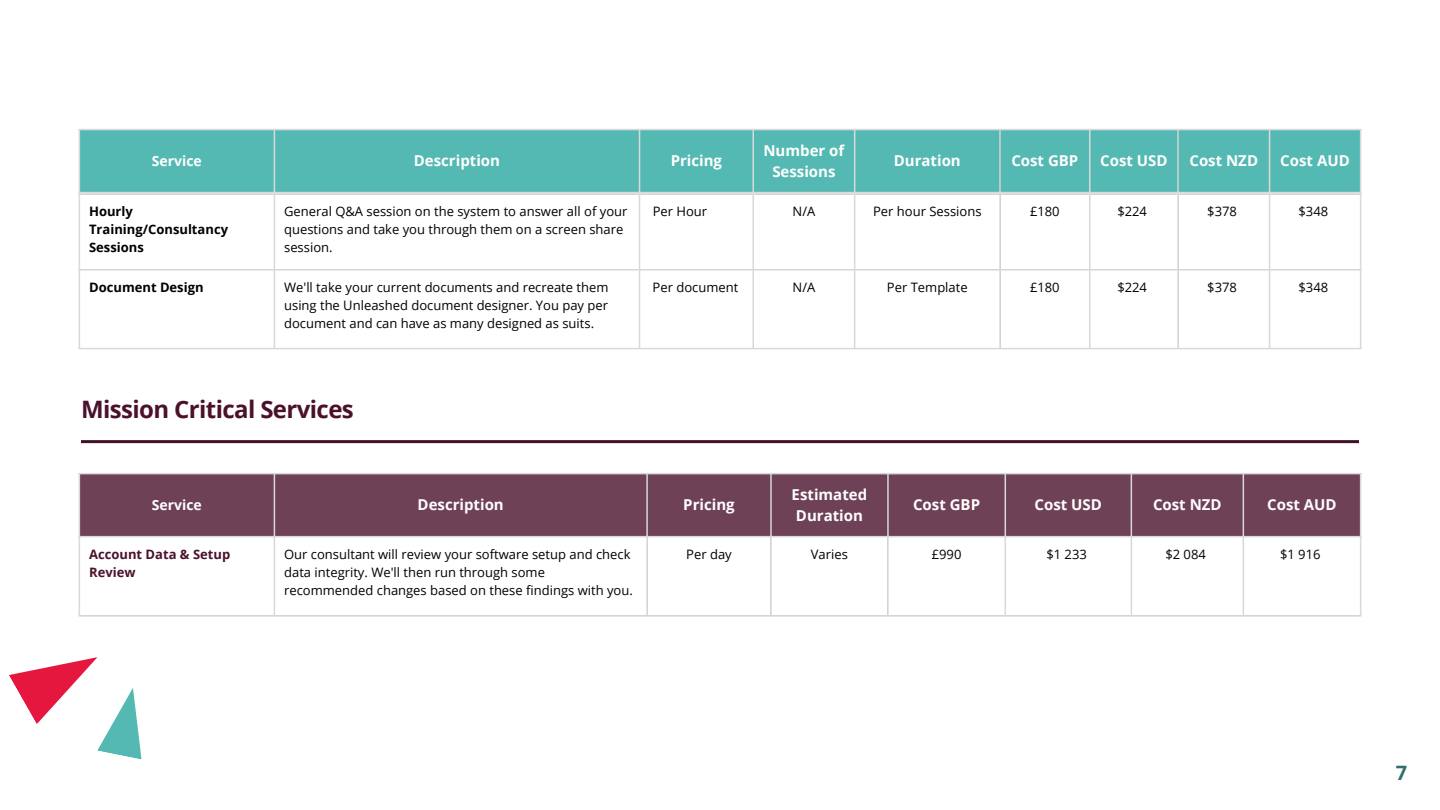
<style>
.page{position:relative;width:1440px;height:810px;background:#fff}
.page>*{position:absolute;margin:0;border:0;box-sizing:border-box;transform-origin:0 0}
.t1{font:700 24px "Open Sans";letter-spacing:-.025em;color:#4b112c}
.t2{font:700 20px "Open Sans Hebrew";color:#326f6b}
.t3{font:700 15px/21px "Open Sans";color:#fff}
.t4{font:700 14px "Open Sans";color:#fff}
.t5{font:13px/18px "Open Sans";color:#000}
.t6{font:700 13px/18px "Open Sans";color:#000}
.t7{font:700 13px/18px "Open Sans";color:#4b112c}
</style>
<div class="page">
<hr style="left:81px;top:440px;width:1278px;height:3px;background:#430f28">
<div style="left:80px;top:474px;width:1280px;height:62px;background:#6f4156"></div>
<hr style="left:79px;top:474px;width:1px;height:141px;background:#d9d9d9">
<hr style="left:274px;top:474px;width:1px;height:141px;background:#d9d9d9">
<hr style="left:646px;top:474px;width:2px;height:141px;background:#d9d9d9">
<hr style="left:770px;top:474px;width:2px;height:141px;background:#d9d9d9">
<hr style="left:887px;top:474px;width:2px;height:141px;background:#d9d9d9">
<hr style="left:1005px;top:474px;width:1px;height:141px;background:#d9d9d9">
<hr style="left:1131px;top:474px;width:1px;height:141px;background:#d9d9d9">
<hr style="left:1243px;top:474px;width:1px;height:141px;background:#d9d9d9">
<hr style="left:1360px;top:474px;width:1px;height:141px;background:#d9d9d9">
<hr style="left:79px;top:473px;width:1282px;height:1px;background:#d9d9d9">
<hr style="left:79px;top:536px;width:1282px;height:1px;background:#d9d9d9">
<hr style="left:79px;top:615px;width:1282px;height:2px;background:#d9d9d9">
<hr style="left:79px;top:195px;width:1px;height:153px;background:#d9d9d9">
<hr style="left:274px;top:195px;width:1px;height:153px;background:#d9d9d9">
<hr style="left:639px;top:195px;width:1px;height:153px;background:#d9d9d9">
<hr style="left:752px;top:195px;width:2px;height:153px;background:#d9d9d9">
<hr style="left:854px;top:195px;width:1px;height:153px;background:#d9d9d9">
<hr style="left:999px;top:195px;width:2px;height:153px;background:#d9d9d9">
<hr style="left:1089px;top:195px;width:2px;height:153px;background:#d9d9d9">
<hr style="left:1177px;top:195px;width:2px;height:153px;background:#d9d9d9">
<hr style="left:1269px;top:195px;width:1px;height:153px;background:#d9d9d9">
<hr style="left:1360px;top:195px;width:1px;height:153px;background:#d9d9d9">
<hr style="left:79px;top:193px;width:1282px;height:2px;background:#d9d9d9">
<hr style="left:79px;top:269px;width:1282px;height:2px;background:#d9d9d9">
<hr style="left:79px;top:348px;width:1282px;height:1px;background:#d9d9d9">
<div style="left:80px;top:130px;width:1280px;height:62px;background:#54b9b3"></div>
<hr style="left:79px;top:130px;width:1px;height:62px;background:#d9d9d9">
<hr style="left:274px;top:130px;width:1px;height:62px;background:#d9d9d9">
<hr style="left:639px;top:130px;width:1px;height:62px;background:#d9d9d9">
<hr style="left:752px;top:130px;width:2px;height:62px;background:#d9d9d9">
<hr style="left:854px;top:130px;width:1px;height:62px;background:#d9d9d9">
<hr style="left:999px;top:130px;width:2px;height:62px;background:#d9d9d9">
<hr style="left:1089px;top:130px;width:2px;height:62px;background:#d9d9d9">
<hr style="left:1177px;top:130px;width:2px;height:62px;background:#d9d9d9">
<hr style="left:1269px;top:130px;width:1px;height:62px;background:#d9d9d9">
<hr style="left:1360px;top:130px;width:1px;height:62px;background:#d9d9d9">
<hr style="left:79px;top:129px;width:1282px;height:1px;background:#d9d9d9">
<hr style="left:79px;top:192px;width:1282px;height:1px;background:#d9d9d9">
<svg style="left:9px;top:657px;width:133px;height:103px"></svg>
<p class="t4" style="left:152px;top:151px;width:52px">Service</p>
<p class="t3" style="left:414px;top:150px;width:88px">Description</p>
<p class="t3" style="left:671px;top:150px;width:53px">Pricing</p>
<p class="t3" style="left:763px;top:139px;width:82px;text-align:center">Number of<br>Sessions</p>
<p class="t3" style="left:894px;top:150px;width:69px">Duration</p>
<p class="t3" style="left:1011px;top:150px;width:69px">Cost GBP</p>
<p class="t3" style="left:1100px;top:150px;width:69px">Cost USD</p>
<p class="t3" style="left:1189px;top:150px;width:70px">Cost NZD</p>
<p class="t3" style="left:1280px;top:150px;width:71px">Cost AUD</p>
<p class="t6" style="left:89px;top:202px;width:140px">Hourly<br>Training/Consultancy<br>Sessions</p>
<p class="t5" style="left:284px;top:202px;width:345px">General Q&amp;A session on the system to answer all of your questions and take you through them on a screen share session.</p>
<p class="t5" style="left:653px;top:202px;width:56px">Per Hour</p>
<p class="t5" style="left:793px;top:202px;width:24px">N/A</p>
<p class="t5" style="left:873px;top:202px;width:110px">Per hour Sessions</p>
<p class="t5" style="left:1030px;top:202px;width:31px">£180</p>
<p class="t5" style="left:1117px;top:202px;width:31px">$224</p>
<p class="t5" style="left:1207px;top:202px;width:31px">$378</p>
<p class="t5" style="left:1299px;top:202px;width:31px">$348</p>
<h1 class="t6" style="left:89px;top:278px;width:116px">Document Design</h1>
<p class="t5" style="left:284px;top:278px;width:326px;text-align:justify">We'll take your current documents and recreate them using the Unleashed document designer. You pay per document and can have as many designed as suits.</p>
<p class="t5" style="left:653px;top:278px;width:87px">Per document</p>
<p class="t5" style="left:793px;top:278px;width:24px">N/A</p>
<p class="t5" style="left:887px;top:278px;width:82px">Per Template</p>
<p class="t5" style="left:1030px;top:278px;width:31px">£180</p>
<p class="t5" style="left:1117px;top:278px;width:31px">$224</p>
<p class="t5" style="left:1207px;top:278px;width:31px">$378</p>
<p class="t5" style="left:1299px;top:278px;width:31px">$348</p>
<p class="t1" style="left:81px;top:392px;width:274px">Mission Critical Services</p>
<p class="t4" style="left:152px;top:495px;width:52px">Service</p>
<p class="t3" style="left:418px;top:494px;width:88px">Description</p>
<p class="t3" style="left:683px;top:494px;width:53px">Pricing</p>
<p class="t3" style="left:792px;top:484px;width:77px">Estimated<br>Duration</p>
<p class="t3" style="left:913px;top:494px;width:69px">Cost GBP</p>
<p class="t3" style="left:1035px;top:494px;width:69px">Cost USD</p>
<p class="t3" style="left:1153px;top:494px;width:70px">Cost NZD</p>
<p class="t3" style="left:1267px;top:494px;width:71px">Cost AUD</p>
<p class="t7" style="left:89px;top:545px;width:143px">Account Data &amp; Setup<br>Review</p>
<p class="t5" style="left:284px;top:545px;width:350px">Our consultant will review your software setup and check data integrity. We'll then run through some recommended changes based on these findings with you.</p>
<p class="t5" style="left:686px;top:545px;width:47px">Per day</p>
<p class="t5" style="left:811px;top:545px;width:39px">Varies</p>
<p class="t5" style="left:932px;top:545px;width:31px">£990</p>
<p class="t5" style="left:1046px;top:545px;width:42px">$1 233</p>
<p class="t5" style="left:1165px;top:545px;width:42px">$2 084</p>
<p class="t5" style="left:1280px;top:545px;width:42px">$1 916</p>
<p class="t2" style="left:1396px;top:758px;width:13px">7</p>
</div>
